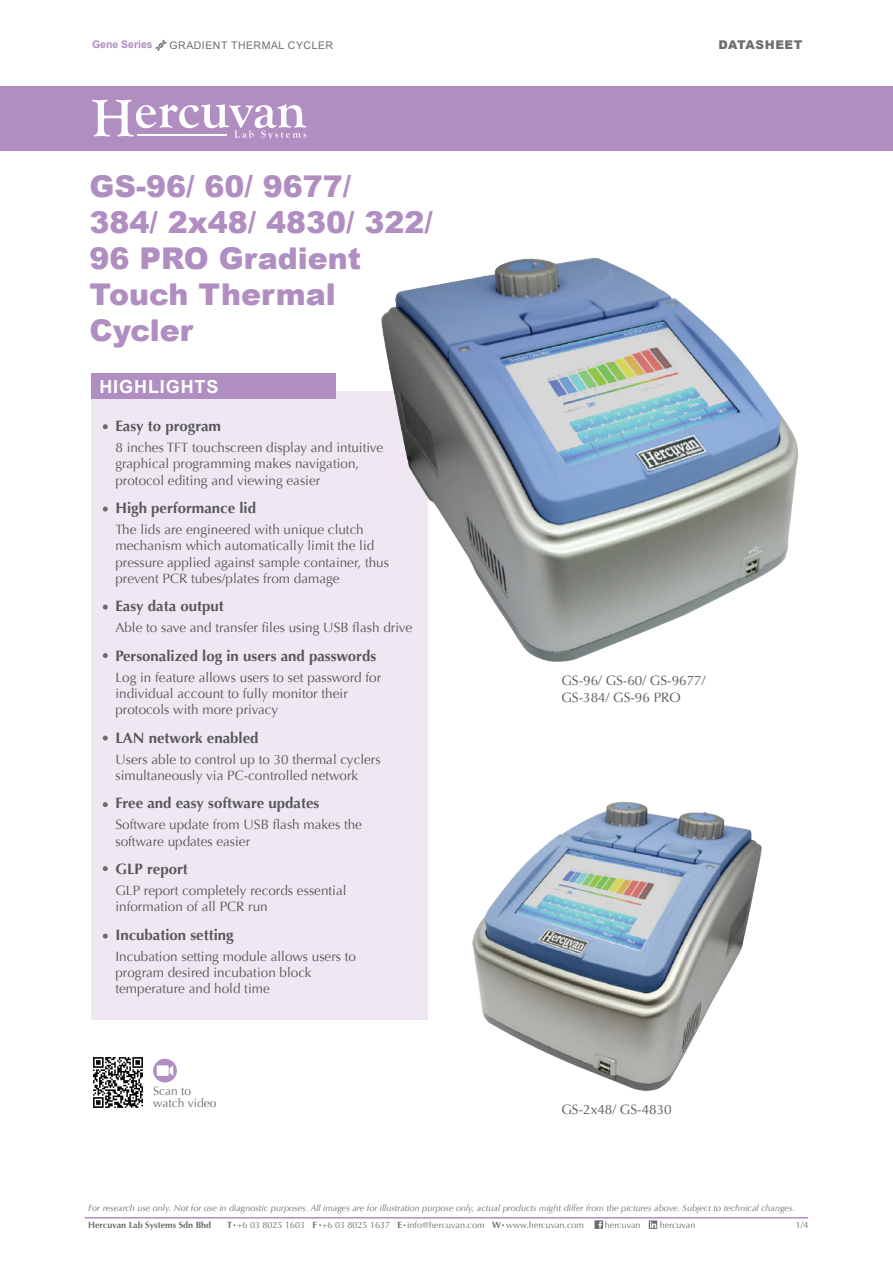
<style>
.page{position:relative;width:893px;height:1263px;background:#fff}
.page>*{position:absolute;margin:0;border:0;box-sizing:border-box;transform-origin:0 0}
.t1{font:900 30px/36px "Arial";color:#b18ec1}
.t2{font:700 18px "Arial";letter-spacing:.05em;color:#fff}
.t3{font:700 15px "Optima";color:#57585a}
.t4{font:13.5px/16.2px "Optima";color:#57585a}
.t5{font:12px/12px "Optima";color:#6c6d70}
.t6{font:900 12px "Arial";letter-spacing:.05em;color:#6c6d70}
.t7{font:10.5px "Arial";letter-spacing:.05em;color:#6c6d70}
.t8{font:700 10.5px "Arial";color:#b18ec1}
.t9{font:italic 9px "Optima";color:#6c6d70}
.t10{font:9px "Optima";color:#6c6d70}
.t11{font:700 9px "Optima";color:#6c6d70}
.s1{font-weight:700}
</style>
<div class="page">
<img style="left:472px;top:801px;width:290px;height:291px">
<div style="left:91px;top:391px;width:336px;height:628px;background:#efe8f2"></div>
<div style="left:91px;top:373px;width:245px;height:26px;background:#b18ec1"></div>
<svg style="left:103px;top:424px;width:5px;height:5px"></svg>
<svg style="left:103px;top:507px;width:5px;height:4px"></svg>
<svg style="left:103px;top:604px;width:5px;height:5px"></svg>
<svg style="left:103px;top:653px;width:5px;height:5px"></svg>
<svg style="left:103px;top:736px;width:5px;height:4px"></svg>
<svg style="left:103px;top:802px;width:5px;height:5px"></svg>
<svg style="left:103px;top:866px;width:5px;height:5px"></svg>
<svg style="left:103px;top:934px;width:5px;height:4px"></svg>
<div style="left:0;top:86px;width:893px;height:65px;background:#b18ec1"></div>
<svg style="left:92px;top:100px;width:214px;height:39px"></svg>
<hr style="left:137px;top:135px;width:89px;height:1px;background:#fff">
<img style="left:381px;top:258px;width:418px;height:411px">
<img style="left:93px;top:1057px;width:50px;height:51px">
<svg style="left:153px;top:1059px;width:24px;height:23px"></svg>
<div style="left:157px;top:1065px;width:12px;height:11px;background:#fff"></div>
<svg style="left:170px;top:1065px;width:3px;height:11px"></svg>
<svg style="left:155px;top:39px;width:12px;height:12px"></svg>
<svg style="left:594px;top:1220px;width:9px;height:9px"></svg>
<hr style="left:85px;top:1217px;width:723px;height:1px;background:#b18ec1">
<svg style="left:649px;top:1220px;width:8px;height:9px"></svg>
<p class="t8" style="left:92px;top:38px;width:62px">Gene Series</p>
<p class="t7" style="left:170px;top:38px;width:165px">GRADIENT THERMAL CYCLER</p>
<h1 class="t1" style="left:89px;top:167px;width:345px">GS-96/ 60/ 9677/<br>384/ 2x48/ 4830/ 322/<br>96 PRO Gradient<br>Touch Thermal<br>Cycler</h1>
<h2 class="t2" style="left:99px;top:375px;width:121px">HIGHLIGHTS</h2>
<p class="t3" style="left:115px;top:417px;width:107px">Easy to program</p>
<p class="t4" style="left:115px;top:440px;width:269px">8 inches TFT touchscreen display and intuitive graphical programming makes navigation, protocol editing and viewing easier</p>
<p class="t3" style="left:115px;top:499px;width:142px">High performance lid</p>
<p class="t4" style="left:115px;top:522px;width:275px">The lids are engineered with unique clutch mechanism which automatically limit the lid pressure applied against sample container, thus prevent PCR tubes/plates from damage</p>
<p class="t3" style="left:115px;top:597px;width:110px">Easy data output</p>
<p class="t4" style="left:115px;top:620px;width:298px">Able to save and transfer files using USB flash drive</p>
<p class="t3" style="left:115px;top:647px;width:262px">Personalized log in users and passwords</p>
<p class="t4" style="left:115px;top:669px;width:267px">Log in feature allows users to set password for individual account to fully monitor their protocols with more privacy</p>
<p class="t3" style="left:115px;top:729px;width:145px">LAN network enabled</p>
<p class="t4" style="left:115px;top:751px;width:267px">Users able to control up to 30 thermal cyclers simultaneously via PC-controlled network</p>
<p class="t3" style="left:115px;top:794px;width:205px">Free and easy software updates</p>
<p class="t4" style="left:115px;top:817px;width:248px">Software update from USB flash makes the software updates easier</p>
<p class="t3" style="left:115px;top:860px;width:74px">GLP report</p>
<p class="t4" style="left:115px;top:882px;width:233px">GLP report completely records essential information of all PCR run</p>
<p class="t3" style="left:115px;top:926px;width:120px">Incubation setting</p>
<p class="t4" style="left:115px;top:948px;width:242px">Incubation setting module allows users to program desired incubation block temperature and hold time</p>
<p class="t5" style="left:153px;top:1084px;width:65px">Scan to watch video</p>
<p class="t6" style="left:719px;top:36px;width:85px">DATASHEET</p>
<p class="t4" style="left:561px;top:673px;width:146px">GS-96/ GS-60/ GS-9677/<br>GS-384/ GS-96 PRO</p>
<p class="t4" style="left:561px;top:1102px;width:112px">GS-2x48/ GS-4830</p>
<p class="t9" style="left:88px;top:1203px;width:708px">For research use only. Not for use in diagnostic purposes. All images are for illustration purpose only, actual products might differ from the pictures above. Subject to technical changes.</p>
<p class="t11" style="left:88px;top:1219px;width:125px">Hercuvan Lab Systems Sdn Bhd</p>
<p class="t10" style="left:227px;top:1220px;width:358px"><span class="s1">T</span> +6 03 8025 1603 <span class="s1">F</span> +6 03 8025 1637 <span class="s1">E</span> info@hercuvan.com <span class="s1">W</span> www.hercuvan.com</p>
<p class="t10" style="left:605px;top:1220px;width:37px">hercuvan</p>
<p class="t10" style="left:660px;top:1220px;width:37px">hercuvan</p>
<p class="t10" style="left:796px;top:1220px;width:14px">1/4</p>
</div>
